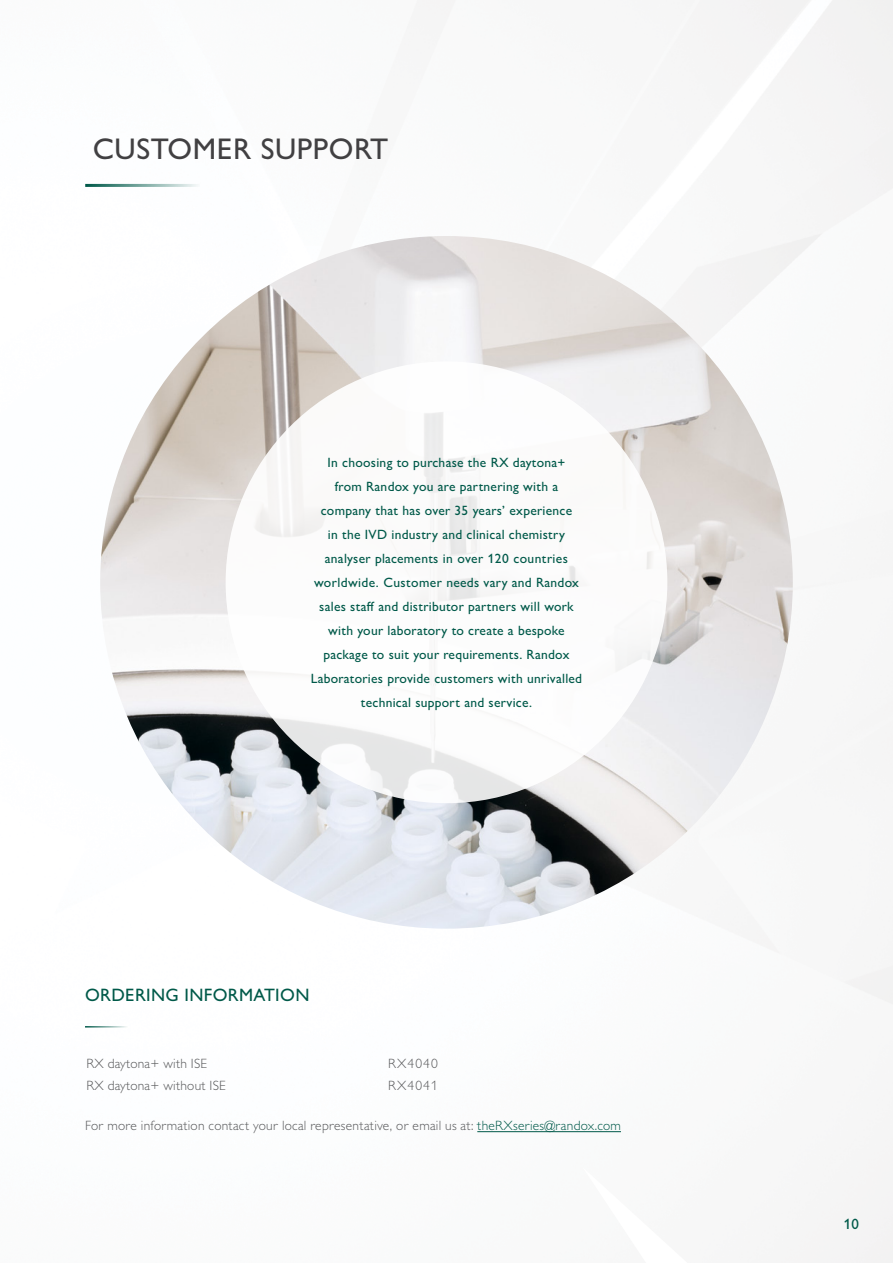
<style>
.page{position:relative;width:893px;height:1263px;background:#fff}
.page>*{position:absolute;margin:0;border:0;box-sizing:border-box;transform-origin:0 0}
.t1{font:500 30px "Gill Sans MT Pro";letter-spacing:.02em;color:#414042}
.t2{font:500 18px "Gill Sans MT Pro";letter-spacing:.02em;color:#005949}
.t3{font:500 15px "Gill Sans MT Pro";color:#005949}
.t4{font:500 13.5px/24px "Gill Sans MT Pro";letter-spacing:.02em;color:#005949;text-align:center}
.t5{font:300 13.5px "Gill Sans MT Pro";letter-spacing:.02em;color:#58595b}
.s1{color:#005949}
</style>
<div class="page">
<img style="left:100px;top:236px;width:693px;height:693px;border-radius:346px">
<div style="left:226px;top:361px;width:441px;height:442px;background:#fff;border-radius:50%"></div>
<hr style="left:85px;top:184px;width:115px;height:3px;background:#005949">
<hr style="left:85px;top:1026px;width:43px;height:1px;background:#005949">
<hr style="left:477px;top:1131px;width:144px;height:1px;background:#005949">
<p class="t1" style="left:93px;top:131px;width:297px">CUSTOMER SUPPORT</p>
<p class="t4" style="left:328px;top:450px;width:239px">In choosing to purchase the RX daytona+</p>
<p class="t4" style="left:321px;top:474px;width:253px">from Randox you are partnering with a company that has over 35 years’ experience</p>
<p class="t4" style="left:311px;top:522px;width:273px">in the IVD industry and clinical chemistry analyser placements in over 120 countries worldwide. Customer needs vary and Randox sales staff and distributor partners will work with your laboratory to create a bespoke package to suit your requirements. Randox Laboratories provide customers with unrivalled technical support and service.</p>
<p class="t2" style="left:85px;top:984px;width:226px">ORDERING INFORMATION</p>
<p class="t5" style="left:86px;top:1056px;width:122px">RX daytona+ with ISE</p>
<p class="t5" style="left:388px;top:1056px;width:51px">RX4040</p>
<p class="t5" style="left:86px;top:1077px;width:141px">RX daytona+ without ISE</p>
<p class="t5" style="left:388px;top:1077px;width:51px">RX4041</p>
<p class="t5" style="left:85px;top:1118px;width:537px">For more information contact your local representative, or email us at: <span class="s1">theRXseries@randox.com</span></p>
<p class="t3" style="left:844px;top:1215px;width:17px">10</p>
</div>
